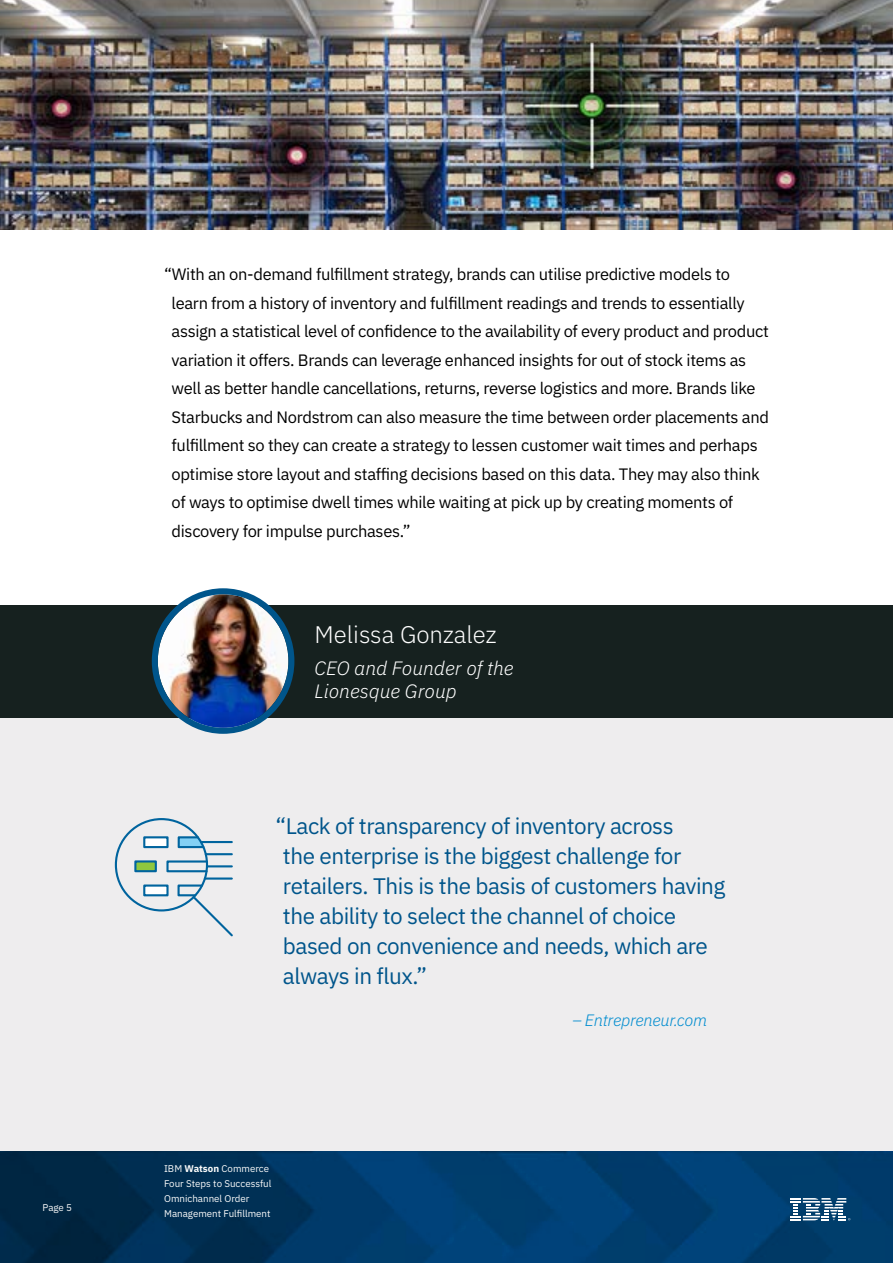
<style>
.page{position:relative;width:893px;height:1263px;background:#fff}
.page>*{position:absolute;margin:0;border:0;box-sizing:border-box;transform-origin:0 0}
.t1{font:300 24px "IBM Plex Sans";color:#fff}
.t2{font:22.5px/30px "IBM Plex Sans";letter-spacing:-.02em;color:#00558b}
.t3{font:italic 300 19.35px/23.2px "IBM Plex Sans";color:#fff}
.t4{font:16.5px/28.5px "IBM Plex Sans";letter-spacing:-.02em;color:#000}
.t5{font:italic 300 16.5px "IBM Plex Sans";letter-spacing:-.02em;color:#008ccf}
.t6{font:9.75px/15px "IBM Plex Sans";color:#fbfbfb}
.s1{font-weight:700}
</style>
<div class="page">
<div style="left:0;top:12px;width:893px;height:1239px;background:#eeedee"></div>
<div style="left:0;top:195px;width:893px;height:445px;background:#fff"></div>
<svg style="left:0;top:1152px;width:893px;height:111px;background:#003864"></svg>
<svg style="left:790px;top:1198px;width:60px;height:22px"></svg>
<div style="left:0;top:605px;width:893px;height:112px;background:#16211f"></div>
<img style="left:158px;top:594px;width:130px;height:134px">
<div style="left:152px;top:588px;width:142px;height:146px;border:6px solid #00558b;border-radius:50%"></div>
<img style="left:0;top:0;width:893px;height:230px">
<svg style="left:133px;top:835px;width:100px;height:102px"></svg>
<hr style="left:201px;top:841px;width:31px;height:2px;background:#00649e">
<hr style="left:207px;top:865px;width:25px;height:2px;background:#00649e">
<hr style="left:206px;top:853px;width:26px;height:2px;background:#00649e">
<hr style="left:205px;top:877px;width:27px;height:3px;background:#00649e">
<p class="t6" style="left:43px;top:1199px;width:31px">Page 5</p>
<p class="t4" style="left:172px;top:259px;width:599px;text-indent:-8px">“With an on-demand fulfillment strategy, brands can utilise predictive models to learn from a history of inventory and fulfillment readings and trends to essentially assign a statistical level of confidence to the availability of every product and product variation it offers. Brands can leverage enhanced insights for out of stock items as well as better handle cancellations, returns, reverse logistics and more. Brands like Starbucks and Nordstrom can also measure the time between order placements and fulfillment so they can create a strategy to lessen customer wait times and perhaps optimise store layout and staffing decisions based on this data. They may also think of ways to optimise dwell times while waiting at pick up by creating moments of discovery for impulse purchases.”</p>
<h1 class="t1" style="left:314px;top:616px;width:183px">Melissa Gonzalez</h1>
<p class="t3" style="left:314px;top:655px;width:201px">CEO and Founder of the<br>Lionesque Group</p>
<h2 class="t2" style="left:283px;top:809px;width:444px;text-indent:-7px">“Lack of transparency of inventory across<br>the enterprise is the biggest challenge for retailers. This is the basis of customers having the ability to select the channel of choice based on convenience and needs, which are always in flux.”</h2>
<p class="t5" style="left:572px;top:1008px;width:136px">– Entrepreneur.com</p>
<p class="t6" style="left:164px;top:1161px;width:109px">IBM <span class="s1">Watson</span> Commerce<br>Four Steps to Successful<br>Omnichannel Order<br>Management Fulfillment</p>
</div>
